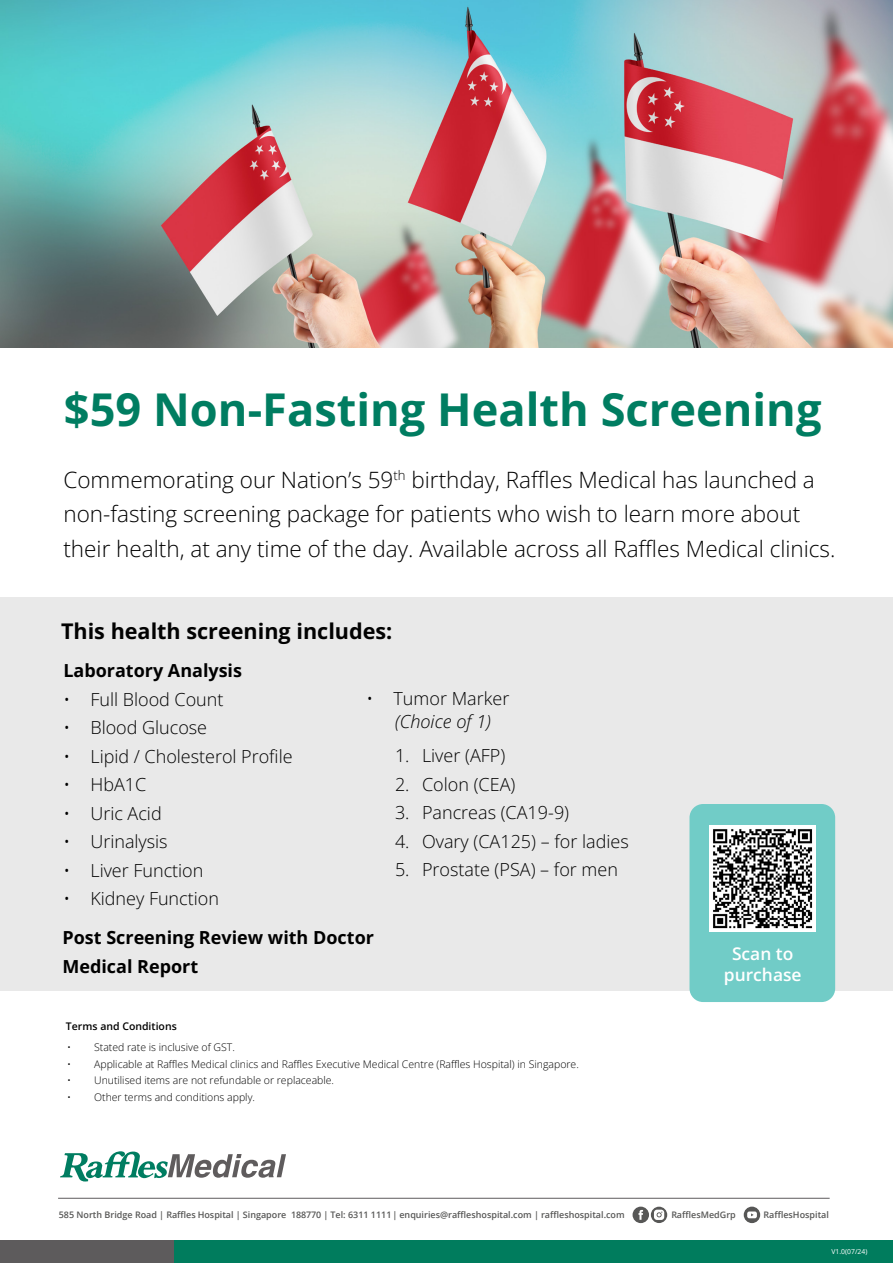
<style>
.page{position:relative;width:893px;height:1263px;background:#fff}
.page>*{position:absolute;margin:0;border:0;box-sizing:border-box;transform-origin:0 0}
.t1{font:700 45.15px "Open Sans";color:#007d61}
.t2{font:300 22.5px/34.5px "Open Sans";color:#000}
.t3{font:700 21.6px "Open Sans";color:#020202}
.t4{font:300 18px "Open Sans";color:#000}
.t5{font:700 18px/28.5px "Open Sans";color:#000}
.t6{font:italic 300 18px "Open Sans";color:#000}
.t7{font:600 17.4px/20.9px "Open Sans";color:#fff;text-align:center}
.t8{font:300 10.5px "Open Sans";color:#000}
.t9{font:600 10.5px "Open Sans";color:#000}
.t10{font:600 9px "Open Sans";color:#575756}
.t11{font:6.9px "Open Sans";color:#fff}
</style>
<div class="page">
<div style="left:0;top:597px;width:893px;height:393px;background:#e9e9e9"></div>
<div style="left:0;top:1241px;width:175px;height:22px;background:#5d5b5c"></div>
<div style="left:175px;top:1241px;width:718px;height:22px;background:#007c5d"></div>
<hr style="left:58px;top:1198px;width:772px;height:1px;background:#5d5b5c">
<svg style="left:744px;top:1206px;width:16px;height:17px"></svg>
<svg style="left:632px;top:1206px;width:35px;height:17px"></svg>
<svg style="left:60px;top:1151px;width:226px;height:30px"></svg>
<img style="left:0;top:0;width:893px;height:348px">
<div style="left:689px;top:804px;width:146px;height:198px;background:#71ccc7;border-radius:14px"></div>
<img style="left:709px;top:825px;width:106px;height:106px">
<h1 class="t1" style="left:64px;top:379px;width:759px">$59 Non-Fasting Health Screening</h1>
<p class="t2" style="left:63px;top:462px;width:773px">Commemorating our Nation’s 59<sup>th</sup> birthday, Raffles Medical has launched a non-fasting screening package for patients who wish to learn more about their health, at any time of the day. Available across all Raffles Medical clinics.</p>
<p class="t3" style="left:61px;top:616px;width:333px">This health screening includes:</p>
<p class="t5" style="left:63px;top:656px;width:180px">Laboratory Analysis</p>
<p class="t4" style="left:63px;top:687px;width:162px">• Full Blood Count</p>
<p class="t4" style="left:63px;top:715px;width:145px">• Blood Glucose</p>
<p class="t4" style="left:63px;top:744px;width:231px">• Lipid / Cholesterol Profile</p>
<p class="t4" style="left:63px;top:772px;width:84px">• HbA1C</p>
<p class="t4" style="left:63px;top:801px;width:100px">• Uric Acid</p>
<p class="t4" style="left:63px;top:829px;width:106px">• Urinalysis</p>
<p class="t4" style="left:63px;top:858px;width:141px">• Liver Function</p>
<p class="t4" style="left:63px;top:886px;width:157px">• Kidney Function</p>
<p class="t4" style="left:366px;top:686px;width:144px">• Tumor Marker</p>
<p class="t6" style="left:395px;top:709px;width:97px">(Choice of 1)</p>
<p class="t4" style="left:395px;top:743px;width:112px">1. Liver (AFP)</p>
<p class="t4" style="left:395px;top:772px;width:122px">2. Colon (CEA)</p>
<p class="t4" style="left:395px;top:800px;width:176px">3. Pancreas (CA19-9)</p>
<p class="t4" style="left:395px;top:829px;width:235px">4. Ovary (CA125) – for ladies</p>
<p class="t4" style="left:395px;top:857px;width:224px">5. Prostate (PSA) – for men</p>
<p class="t5" style="left:62px;top:923px;width:313px">Post Screening Review with Doctor<br>Medical Report</p>
<p class="t9" style="left:66px;top:1019px;width:112px">Terms and Conditions</p>
<p class="t8" style="left:67px;top:1040px;width:169px">• Stated rate is inclusive of GST.</p>
<p class="t8" style="left:67px;top:1056px;width:513px">• Applicable at Raffles Medical clinics and Raffles Executive Medical Centre (Raffles Hospital) in Singapore.</p>
<p class="t8" style="left:67px;top:1073px;width:268px">• Unutilised items are not refundable or replaceable.</p>
<p class="t8" style="left:67px;top:1089px;width:189px">• Other terms and conditions apply.</p>
<p class="t7" style="left:724px;top:943px;width:79px">Scan to purchase</p>
<p class="t10" style="left:59px;top:1208px;width:567px">585 North Bridge Road | Raffles Hospital | Singapore 188770 | Tel: 6311 1111| enquiries@raffleshospital.com | raffleshospital.com</p>
<p class="t10" style="left:671px;top:1208px;width:66px">RafflesMedGrp</p>
<p class="t10" style="left:763px;top:1208px;width:67px">RafflesHospital</p>
<p class="t11" style="left:831px;top:1247px;width:37px">V1.0(07/24)</p>
</div>
